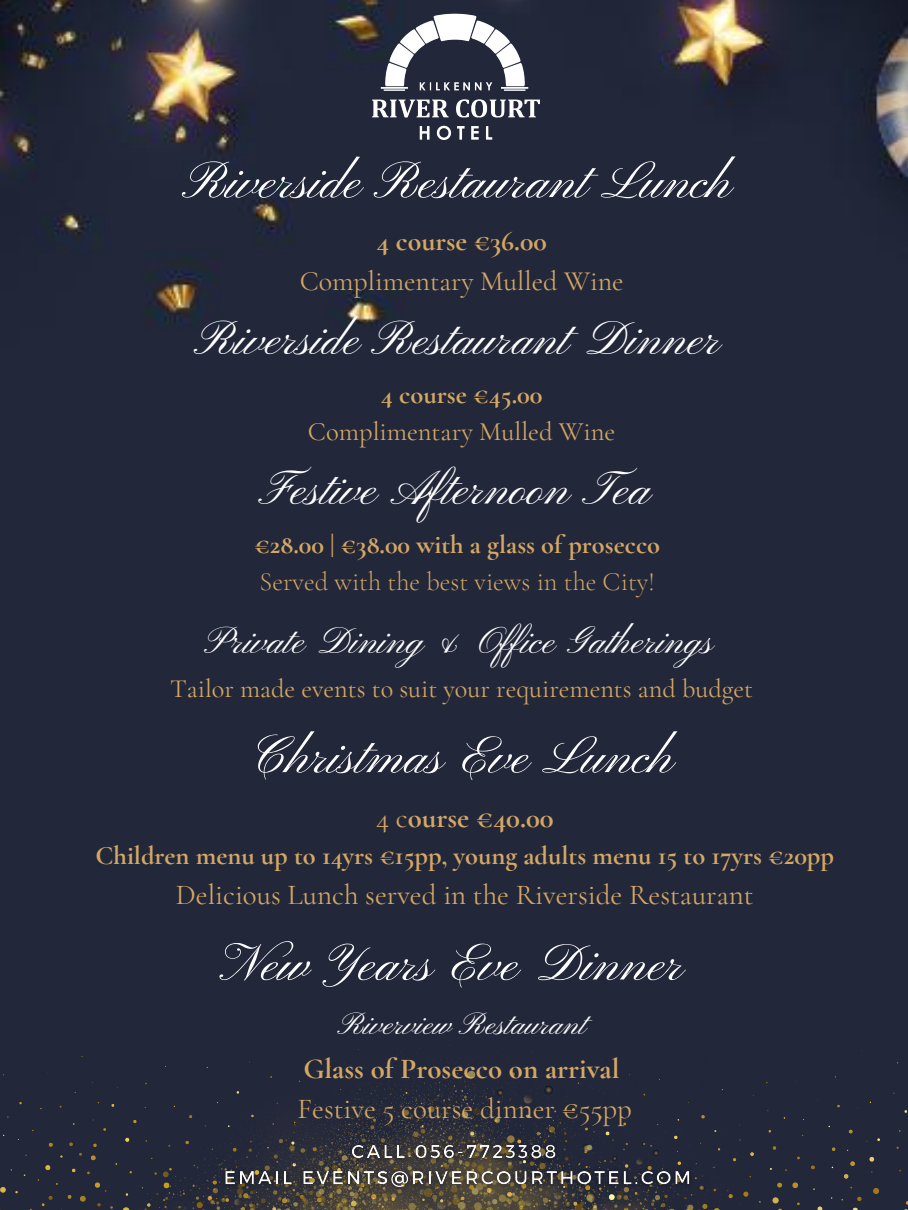
<style>
.page{position:relative;width:908px;height:1210px;background:#fff}
.page>*{position:absolute;margin:0;border:0;box-sizing:border-box;transform-origin:0 0}
.t1{font:53.23px "Pinyon Script";color:#fff}
.t2{font:52.95px "Pinyon Script";color:#fff}
.t3{font:48.89px "Pinyon Script";color:#fff}
.t4{font:48.58px "Pinyon Script";color:#fff}
.t5{font:38.32px "Pinyon Script";color:#fff}
.t6{font:31.5px "Pinyon Script";color:#fff}
.t7{font:28.91px "Cormorant Garamond";color:#d4a763}
.t8{font:700 28.91px "Cormorant Garamond";color:#d4a763}
.t9{font:27.96px "Cormorant Garamond";color:#d4a763}
.t10{font:700 27.96px "Cormorant Garamond";color:#d4a763}
.t11{font:26.53px "Cormorant Garamond";color:#d4a763}
.t12{font:700 26.53px "Cormorant Garamond";color:#d4a763}
.t13{font:700 26.46px "Cormorant Garamond";color:#d4a763}
.t14{font:700 26.39px "Cormorant Garamond";color:#d4a763}
.t15{font:300 26.39px "Cormorant Garamond";color:#d4a763}
.t16{font:26.25px "Cormorant Garamond";color:#d4a763}
.s1{font-weight:400}
</style>
<div class="page">
<div style="left:0;top:0;width:907px;height:1045px;background:#22273a"></div>
<div style="left:0;top:1045px;width:907px;height:165px;background:#22273a"></div>
<img style="left:111px;top:1045px;width:685px;height:165px">
<img style="left:372px;top:13px;width:167px;height:127px">
<img style="left:219px;top:1138px;width:476px;height:56px">
<h2 class="t2" style="left:190px;top:152px;width:545px">Riverside Restaurant Lunch</h2>
<p class="t10" style="left:376px;top:224px;width:172px">4 course €36.00</p>
<p class="t9" style="left:299px;top:264px;width:325px">Complimentary Mulled Wine</p>
<h3 class="t3" style="left:201px;top:312px;width:522px">Riverside Restaurant Dinner</h3>
<p class="t12" style="left:380px;top:378px;width:163px">4 course €45.00</p>
<p class="t11" style="left:308px;top:415px;width:309px">Complimentary Mulled Wine</p>
<h3 class="t4" style="left:262px;top:462px;width:392px">Festive Afternoon Tea</h3>
<p class="t14" style="left:254px;top:528px;width:407px">€28.00 | €38.00 with a glass of prosecco</p>
<p class="t15" style="left:259px;top:565px;width:396px">Served with the best views in the City!</p>
<h3 class="t5" style="left:208px;top:619px;width:507px">Private Dining &amp; Ofice Gatherings</h3>
<p class="t16" style="left:170px;top:673px;width:584px">Tailor made events to suit your requirements and budget</p>
<h1 class="t1" style="left:254px;top:726px;width:423px">Christmas Eve Lunch</h1>
<p class="t8" style="left:376px;top:800px;width:179px"><span class="s1">4 c</span>ourse €40.00</p>
<p class="t13" style="left:95px;top:840px;width:740px">Children menu up to 14yrs €15pp, young adults menu 15 to 17yrs €20pp</p>
<p class="t7" style="left:176px;top:877px;width:579px">Delicious Lunch served in the Riverside Restaurant</p>
<h1 class="t1" style="left:226px;top:934px;width:460px">New Years Eve Dinner</h1>
<p class="t6" style="left:342px;top:1006px;width:247px">Riverview Restaurant</p>
<p class="t8" style="left:303px;top:1051px;width:317px">Glass of Prosecco on arrival</p>
<p class="t7" style="left:297px;top:1091px;width:336px">Festive 5 course dinner €55pp</p>
</div>
